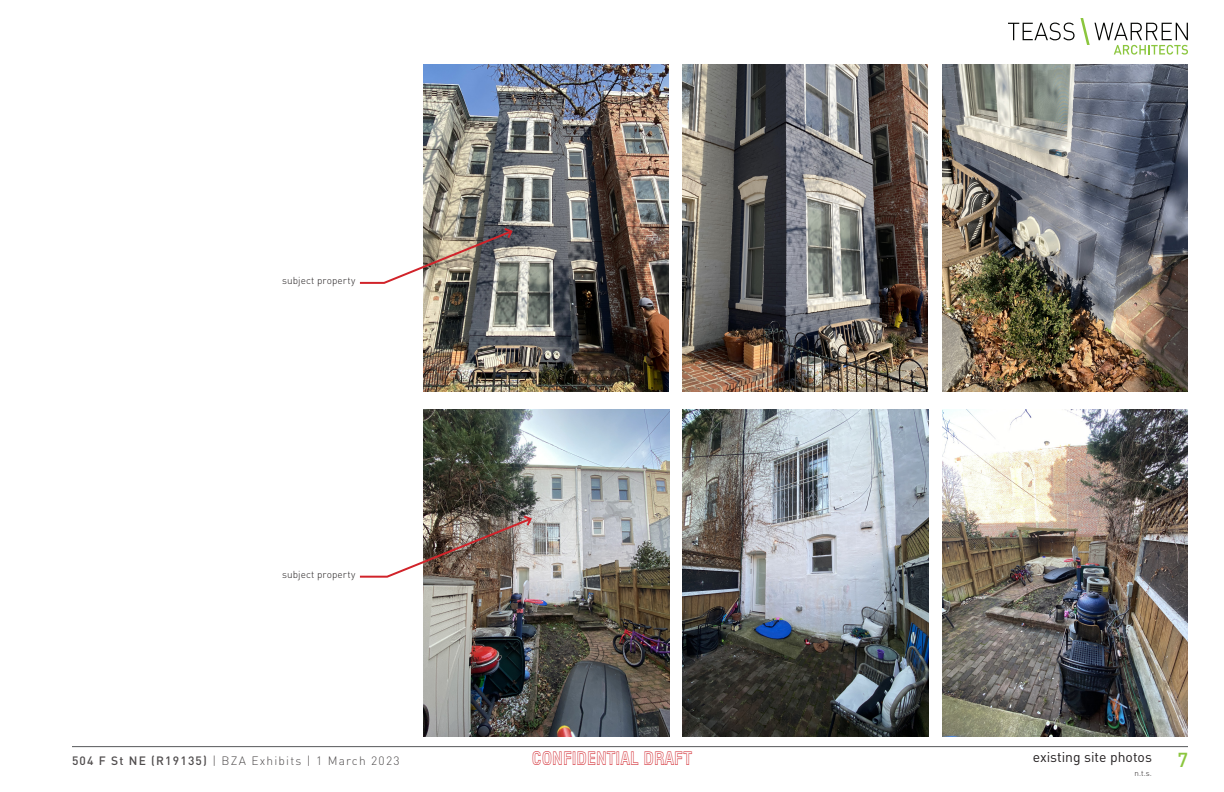
<style>
.page{position:relative;width:1224px;height:792px;background:#fff}
.page>*{position:absolute;margin:0;border:0;box-sizing:border-box;transform-origin:0 0}
.t1{font:500 20px "DIN Pro";color:#8bc63e}
.t2{font:18px "Swiss 721 BT Bold Condensed Outline";color:#d1232a}
.t3{font:14px "DIN Pro";color:#231f20}
.t4{font:300 12px "DIN Pro";letter-spacing:.1em;color:#231f20}
.t5{font:300 10px "DIN Pro";letter-spacing:.005em;color:#231f20}
.t6{font:300 8px "DIN Pro";color:#231f20}
.s1{font-weight:500}
</style>
<div class="page">
<svg style="left:1008px;top:23px;width:67px;height:17px"></svg>
<svg style="left:1081px;top:18px;width:107px;height:37px"></svg>
<hr style="left:72px;top:746px;width:1116px;height:1px;background:#57585a">
<img style="left:424px;top:64px;width:245px;height:328px">
<img style="left:682px;top:64px;width:246px;height:328px">
<img style="left:942px;top:64px;width:245px;height:328px">
<img style="left:424px;top:410px;width:246px;height:326px">
<img style="left:682px;top:410px;width:246px;height:326px">
<img style="left:942px;top:410px;width:246px;height:326px">
<svg style="left:359px;top:226px;width:155px;height:59px"></svg>
<img style="left:359px;top:514px;width:174px;height:65px">
<p class="t5" style="left:282px;top:273px;width:75px">subject property</p>
<p class="t5" style="left:282px;top:566px;width:75px">subject property</p>
<h2 class="t2" style="left:532px;top:748px;width:162px">CONFIDENTIAL DRAFT</h2>
<p class="t4" style="left:72px;top:752px;width:329px"><span class="s1">504 F St NE (R19135)</span> | BZA Exhibits | 1 March 2023</p>
<p class="t3" style="left:1033px;top:746px;width:121px">existing site photos</p>
<h1 class="t1" style="left:1177px;top:743px;width:12px">7</h1>
<p class="t6" style="left:1135px;top:767px;width:19px">n.t.s.</p>
</div>
